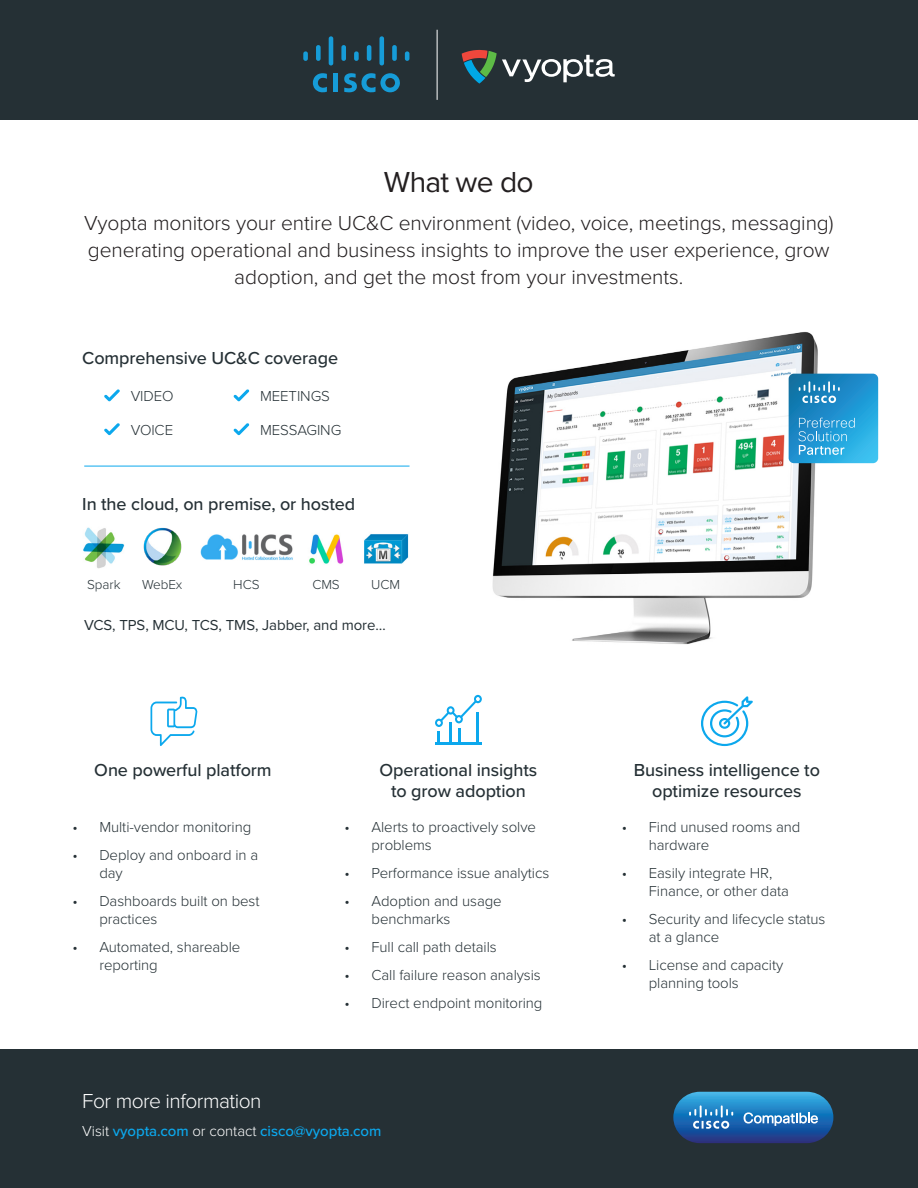
<style>
.page{position:relative;width:918px;height:1188px;background:#fff}
.page>*{position:absolute;margin:0;border:0;box-sizing:border-box;transform-origin:0 0}
.t1{font:30px "Proxima Nova";letter-spacing:-.025em;color:#231f20}
.t2{font:300 21px/27px "Proxima Nova";letter-spacing:-.005em;color:#231f20;text-align:center}
.t3{font:300 21px "Proxima Nova";letter-spacing:-.025em;color:#fff}
.t4{font:500 18px/21px "Proxima Nova";letter-spacing:-.005em;color:#253035;text-align:center}
.t5{font:300 15px/18px "Proxima Nova";letter-spacing:-.005em;color:#253035}
.t6{font:500 15px "Proxima Nova";letter-spacing:-.005em;color:#0ca8ed}
.t7{font:15px "Proxima Nova";letter-spacing:-.005em;color:#253035}
.t8{font:300 13.5px "Proxima Nova";letter-spacing:-.005em;color:#253035}
.s1{font-weight:300;color:#fff}
</style>
<div class="page">
<div style="left:0;top:1050px;width:918px;height:138px;background:#253035"></div>
<svg style="left:701px;top:696px;width:52px;height:50px"></svg>
<svg style="left:151px;top:696px;width:47px;height:50px"></svg>
<hr style="left:435px;top:742px;width:47px;height:3px;background:#0ca8ed">
<svg style="left:435px;top:695px;width:47px;height:47px"></svg>
<hr style="left:450px;top:722px;width:2px;height:21px;background:#0ca8ed">
<hr style="left:84px;top:466px;width:326px;height:1px;background:#0ca8ed">
<img style="left:492px;top:331px;width:328px;height:313px">
<svg style="left:104px;top:389px;width:16px;height:12px"></svg>
<svg style="left:233px;top:389px;width:16px;height:12px"></svg>
<svg style="left:104px;top:423px;width:16px;height:12px"></svg>
<svg style="left:233px;top:423px;width:16px;height:12px"></svg>
<svg style="left:673px;top:1092px;width:160px;height:51px;background:#3176b2"></svg>
<svg style="left:789px;top:374px;width:89px;height:89px;background:#2f9cd2"></svg>
<img style="left:83px;top:527px;width:42px;height:42px">
<img style="left:143px;top:527px;width:39px;height:39px">
<img style="left:200px;top:534px;width:93px;height:26px">
<img style="left:309px;top:534px;width:35px;height:30px">
<img style="left:364px;top:534px;width:45px;height:30px">
<div style="left:0;top:0;width:918px;height:119px;background:#253035"></div>
<svg style="left:462px;top:50px;width:153px;height:34px"></svg>
<svg style="left:312px;top:73px;width:15px;height:20px"></svg>
<div style="left:333px;top:74px;width:5px;height:18px;background:#169cd8"></div>
<svg style="left:303px;top:51px;width:5px;height:10px"></svg>
<svg style="left:316px;top:45px;width:5px;height:16px"></svg>
<svg style="left:329px;top:36px;width:4px;height:29px"></svg>
<svg style="left:341px;top:45px;width:5px;height:16px"></svg>
<svg style="left:354px;top:51px;width:5px;height:10px"></svg>
<svg style="left:367px;top:45px;width:4px;height:16px"></svg>
<svg style="left:379px;top:36px;width:5px;height:29px"></svg>
<svg style="left:392px;top:45px;width:5px;height:16px"></svg>
<svg style="left:405px;top:51px;width:4px;height:10px"></svg>
<svg style="left:344px;top:73px;width:56px;height:20px"></svg>
<hr style="left:437px;top:30px;width:1px;height:70px;background:#fff">
<p class="t1" style="left:384px;top:160px;width:151px">What we do</p>
<p class="t2" style="left:84px;top:208px;width:751px">Vyopta monitors your entire UC&amp;C environment (video, voice, meetings, messaging) generating operational and business insights to improve the user experience, grow adoption, and get the most from your investments.</p>
<p class="t4" style="left:82px;top:347px;width:257px">Comprehensive UC&amp;C coverage</p>
<p class="t5" style="left:131px;top:386px;width:45px">VIDEO</p>
<p class="t5" style="left:131px;top:420px;width:44px">VOICE</p>
<p class="t5" style="left:260px;top:386px;width:71px">MEETINGS</p>
<p class="t5" style="left:260px;top:420px;width:83px">MESSAGING</p>
<p class="t4" style="left:82px;top:493px;width:274px">In the cloud, on premise, or hosted</p>
<p class="t8" style="left:87px;top:574px;width:35px">Spark</p>
<p class="t8" style="left:142px;top:574px;width:42px">WebEx</p>
<p class="t8" style="left:233px;top:574px;width:28px">HCS</p>
<p class="t8" style="left:312px;top:574px;width:29px">CMS</p>
<p class="t8" style="left:371px;top:574px;width:30px">UCM</p>
<p class="t7" style="left:84px;top:614px;width:303px">VCS, TPS, MCU, TCS, TMS, Jabber, and more…</p>
<p class="t4" style="left:94px;top:759px;width:179px">One powerful platform</p>
<p class="t5" style="left:72px;top:817px;width:180px">• Multi-vendor monitoring</p>
<p class="t5" style="left:99px;top:845px;width:160px;text-indent:-27px">• Deploy and onboard in a day</p>
<p class="t5" style="left:99px;top:891px;width:162px;text-indent:-27px">• Dashboards built on best practices</p>
<p class="t5" style="left:99px;top:937px;width:143px;text-indent:-27px">• Automated, shareable reporting</p>
<p class="t4" style="left:379px;top:759px;width:159px">Operational insights to grow adoption</p>
<p class="t4" style="left:634px;top:759px;width:188px">Business intelligence to optimize resources</p>
<p class="t5" style="left:372px;top:817px;width:166px;text-indent:-27px">• Alerts to proactively solve problems</p>
<p class="t5" style="left:345px;top:863px;width:206px">• Performance issue analytics</p>
<p class="t5" style="left:372px;top:891px;width:132px;text-indent:-27px">• Adoption and usage benchmarks</p>
<p class="t5" style="left:345px;top:937px;width:154px">• Full call path details</p>
<p class="t5" style="left:345px;top:965px;width:198px">• Call failure reason analysis</p>
<p class="t5" style="left:345px;top:993px;width:200px">• Direct endpoint monitoring</p>
<p class="t5" style="left:649px;top:817px;width:153px;text-indent:-27px">• Find unused rooms and hardware</p>
<p class="t5" style="left:649px;top:863px;width:142px;text-indent:-27px">• Easily integrate HR,<br>Finance, or other data</p>
<p class="t5" style="left:649px;top:909px;width:178px;text-indent:-27px">• Security and lifecycle status at a glance</p>
<p class="t5" style="left:649px;top:955px;width:136px;text-indent:-27px">• License and capacity planning tools</p>
<p class="t3" style="left:82px;top:1086px;width:181px">For more information</p>
<p class="t6" style="left:82px;top:1120px;width:301px"><span class="s1">Visit</span> vyopta.com <span class="s1">or contact</span> cisco@vyopta.com</p>
</div>
